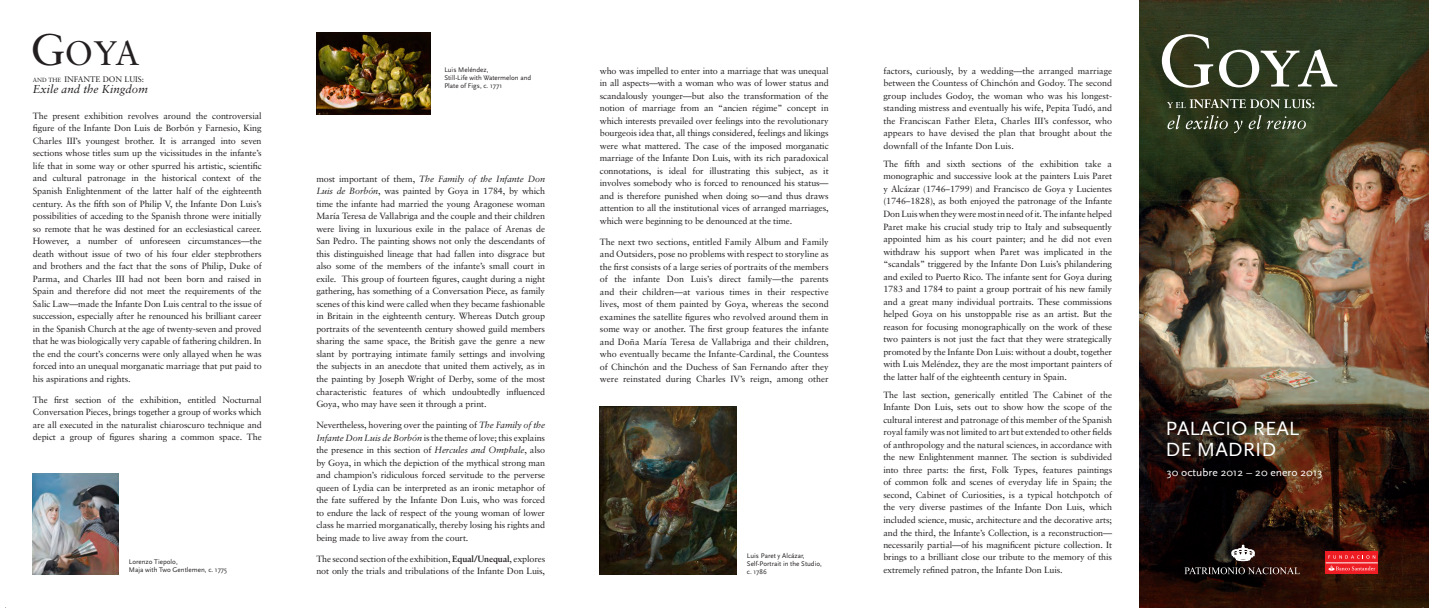
<style>
.page{position:relative;width:1429px;height:608px;background:#fff}
.page>*{position:absolute;margin:0;border:0;box-sizing:border-box;transform-origin:0 0}
.t1{font:34px "Sabon";color:#231f20}
.t2{font:20px "Scala Sans";color:#fff;scale:1.05 1}
.t3{font:italic 11.5px "Sabon";color:#231f20}
.t4{font:11px "Scala Sans";color:#fff;scale:1.05 1}
.t5{font:9px/12.5px "Sabon";letter-spacing:-.01em;color:#231f20;text-align:justify}
.t6{font:8px "Sabon";color:#231f20}
.t7{font:7px/8px "Scala Sans";color:#231f20}
.s1{font-size:44px}
.s2{font-size:6px}
.s3{font-style:italic}
.s4{font-weight:700}
</style>
<div class="page">
<img style="left:1139px;top:0;width:290px;height:607px">
<svg style="left:1162px;top:34px;width:51px;height:54px"></svg>
<svg style="left:1219px;top:49px;width:118px;height:38px"></svg>
<svg style="left:1167px;top:115px;width:13px;height:14px"></svg>
<svg style="left:1186px;top:115px;width:42px;height:14px"></svg>
<svg style="left:1234px;top:120px;width:8px;height:13px"></svg>
<svg style="left:1249px;top:115px;width:12px;height:14px"></svg>
<svg style="left:1267px;top:116px;width:39px;height:13px"></svg>
<svg style="left:1167px;top:99px;width:147px;height:9px"></svg>
<img style="left:600px;top:406px;width:137px;height:168px">
<img style="left:316px;top:33px;width:114px;height:82px">
<img style="left:33px;top:473px;width:86px;height:101px">
<svg style="left:1184px;top:567px;width:116px;height:7px"></svg>
<svg style="left:1231px;top:545px;width:24px;height:15px"></svg>
<svg style="left:1326px;top:551px;width:52px;height:23px"></svg>
<svg style="left:1328px;top:555px;width:47px;height:3px"></svg>
<hr style="left:1326px;top:562px;width:52px;height:1px;background:#fff">
<svg style="left:1328px;top:565px;width:47px;height:5px"></svg>
<svg style="left:1422px;top:0;width:7px;height:7px"></svg>
<svg style="left:1422px;top:600px;width:7px;height:8px"></svg>
<p class="t1" style="left:31px;top:33px;width:111px"><span class="s1">G</span>OYA</p>
<p class="t3" style="left:33px;top:82px;width:117px">Exile and the Kingdom</p>
<p class="t6" style="left:33px;top:74px;width:113px"><span class="s2">AND THE</span> INFANTE DON LUIS:</p>
<p class="t5" style="left:33px;top:109px;width:230px">The present exhibition revolves around the controversial figure of the Infante Don Luis de Borbón y Farnesio, King Charles III’s youngest brother. It is arranged into seven sections whose titles sum up the vicissitudes in the infante’s life that in some way or other spurred his artistic, scientific and cultural patronage in the historical context of the Spanish Enlightenment of the latter half of the eighteenth century. As the fifth son of Philip V, the Infante Don Luis’s possibilities of acceding to the Spanish throne were initially so remote that he was destined for an ecclesiastical career.<br>However, a number of unforeseen circumstances—the death without issue of two of his four elder stepbrothers and brothers and the fact that the sons of Philip, Duke of Parma, and Charles III had not been born and raised in Spain and therefore did not meet the requirements of the Salic Law—made the Infante Don Luis central to the issue of succession, especially after he renounced his brilliant career in the Spanish Church at the age of twenty-seven and proved that he was biologically very capable of fathering children. In the end the court’s concerns were only allayed when he was forced into an unequal morganatic marriage that put paid to his aspirations and rights.</p>
<p class="t5" style="left:33px;top:393px;width:230px">The first section of the exhibition, entitled Nocturnal Conversation Pieces, brings together a group of works which are all executed in the naturalist chiaroscuro technique and depict a group of figures sharing a common space. The</p>
<p class="t7" style="left:129px;top:558px;width:50px">Lorenzo Tiepolo,</p>
<p class="t7" style="left:129px;top:566px;width:100px">Maja with Two Gentlemen, c. 1775</p>
<p class="t7" style="left:444px;top:66px;width:46px">Luis Meléndez,</p>
<p class="t7" style="left:444px;top:74px;width:88px">Still-Life with Watermelon and<br>Plate of Figs, c. 1771</p>
<p class="t5" style="left:316px;top:172px;width:230px">most important of them, <span class="s3">The Family of the Infante Don Luis de Borbón</span>, was painted by Goya in 1784, by which time the infante had married the young Aragonese woman María Teresa de Vallabriga and the couple and their children were living in luxurious exile in the palace of Arenas de San Pedro. The painting shows not only the descendants of this distinguished lineage that had fallen into disgrace but also some of the members of the infante’s small court in exile. This group of fourteen figures, caught during a night gathering, has something of a Conversation Piece, as family scenes of this kind were called when they became fashionable in Britain in the eighteenth century. Whereas Dutch group portraits of the seventeenth century showed guild members sharing the same space, the British gave the genre a new slant by portraying intimate family settings and involving the subjects in an anecdote that united them actively, as in the painting by Joseph Wright of Derby, some of the most characteristic features of which undoubtedly influenced Goya, who may have seen it through a print.</p>
<p class="t5" style="left:316px;top:418px;width:230px">Nevertheless, hovering over the painting of <span class="s3">The Family of the Infante Don Luis de Borbón</span> is the theme of love; this explains the presence in this section of <span class="s3">Hercules and Omphale</span>, also by Goya, in which the depiction of the mythical strong man and champion’s ridiculous forced servitude to the perverse queen of Lydia can be interpreted as an ironic metaphor of the fate suffered by the Infante Don Luis, who was forced to endure the lack of respect of the young woman of lower class he married morganatically, thereby losing his rights and being made to live away from the court.</p>
<p class="t5" style="left:316px;top:552px;width:230px">The second section of the exhibition, <span class="s4">Equal/Unequal</span>, explores not only the trials and tribulations of the Infante Don Luis,</p>
<p class="t5" style="left:600px;top:64px;width:230px">who was impelled to enter into a marriage that was unequal in all aspects—with a woman who was of lower status and scandalously younger—but also the transformation of the notion of marriage from an “ancien régime” concept in which interests prevailed over feelings into the revolutionary bourgeois idea that, all things considered, feelings and likings were what mattered. The case of the imposed morganatic marriage of the Infante Don Luis, with its rich paradoxical connotations, is ideal for illustrating this subject, as it involves somebody who is forced to renounced his status— and is therefore punished when doing so—and thus draws attention to all the institutional vices of arranged marriages, which were beginning to be denounced at the time.</p>
<p class="t5" style="left:600px;top:235px;width:230px">The next two sections, entitled Family Album and Family and Outsiders, pose no problems with respect to storyline as the first consists of a large series of portraits of the members of the infante Don Luis’s direct family—the parents and their children—at various times in their respective lives, most of them painted by Goya, whereas the second examines the satellite figures who revolved around them in some way or another. The first group features the infante and Doña María Teresa de Vallabriga and their children, who eventually became the Infante-Cardinal, the Countess of Chinchón and the Duchess of San Fernando after they were reinstated during Charles IV’s reign, among other</p>
<p class="t7" style="left:747px;top:551px;width:59px">Luis Paret y Alcázar,</p>
<p class="t7" style="left:747px;top:559px;width:77px">Self-Portrait in the Studio,</p>
<p class="t7" style="left:747px;top:567px;width:21px">c. 1786</p>
<p class="t5" style="left:883px;top:64px;width:230px">factors, curiously, by a wedding—the arranged marriage between the Countess of Chinchón and Godoy. The second group includes Godoy, the woman who was his longest&shy;standing mistress and eventually his wife, Pepita Tudó, and the Franciscan Father Eleta, Charles III’s confessor, who appears to have devised the plan that brought about the downfall of the Infante Don Luis.</p>
<p class="t5" style="left:883px;top:157px;width:230px">The fifth and sixth sections of the exhibition take a monographic and successive look at the painters Luis Paret y Alcázar (1746–1799) and Francisco de Goya y Lucientes (1746–1828), as both enjoyed the patronage of the Infante Don Luis when they were most in need of it. The infante helped Paret make his crucial study trip to Italy and subsequently appointed him as his court painter; and he did not even withdraw his support when Paret was implicated in the “scandals” triggered by the Infante Don Luis’s philandering and exiled to Puerto Rico. The infante sent for Goya during 1783 and 1784 to paint a group portrait of his new family and a great many individual portraits. These commissions helped Goya on his unstoppable rise as an artist. But the reason for focusing monographically on the work of these two painters is not just the fact that they were strategically promoted by the Infante Don Luis: without a doubt, together with Luis Meléndez, they are the most important painters of the latter half of the eighteenth century in Spain.</p>
<p class="t5" style="left:883px;top:388px;width:230px">The last section, generically entitled The Cabinet of the Infante Don Luis, sets out to show how the scope of the cultural interest and patronage of this member of the Spanish royal family was not limited to art but extended to other fields of anthropology and the natural sciences, in accordance with the new Enlightenment manner. The section is subdivided into three parts: the first, Folk Types, features paintings of common folk and scenes of everyday life in Spain; the second, Cabinet of Curiosities, is a typical hotchpotch of the very diverse pastimes of the Infante Don Luis, which included science, music, architecture and the decorative arts; and the third, the Infante’s Collection, is a reconstruction— necessarily partial—of his magnificent picture collection. It brings to a brilliant close our tribute to the memory of this extremely refined patron, the Infante Don Luis.</p>
<p class="t2" style="left:1165px;top:418px;width:129px">PALACIO REAL</p>
<p class="t2" style="left:1165px;top:438px;width:107px">DE MADRID</p>
<p class="t4" style="left:1167px;top:466px;width:150px">30 octubre 2012 – 20 enero 2013</p>
</div>
